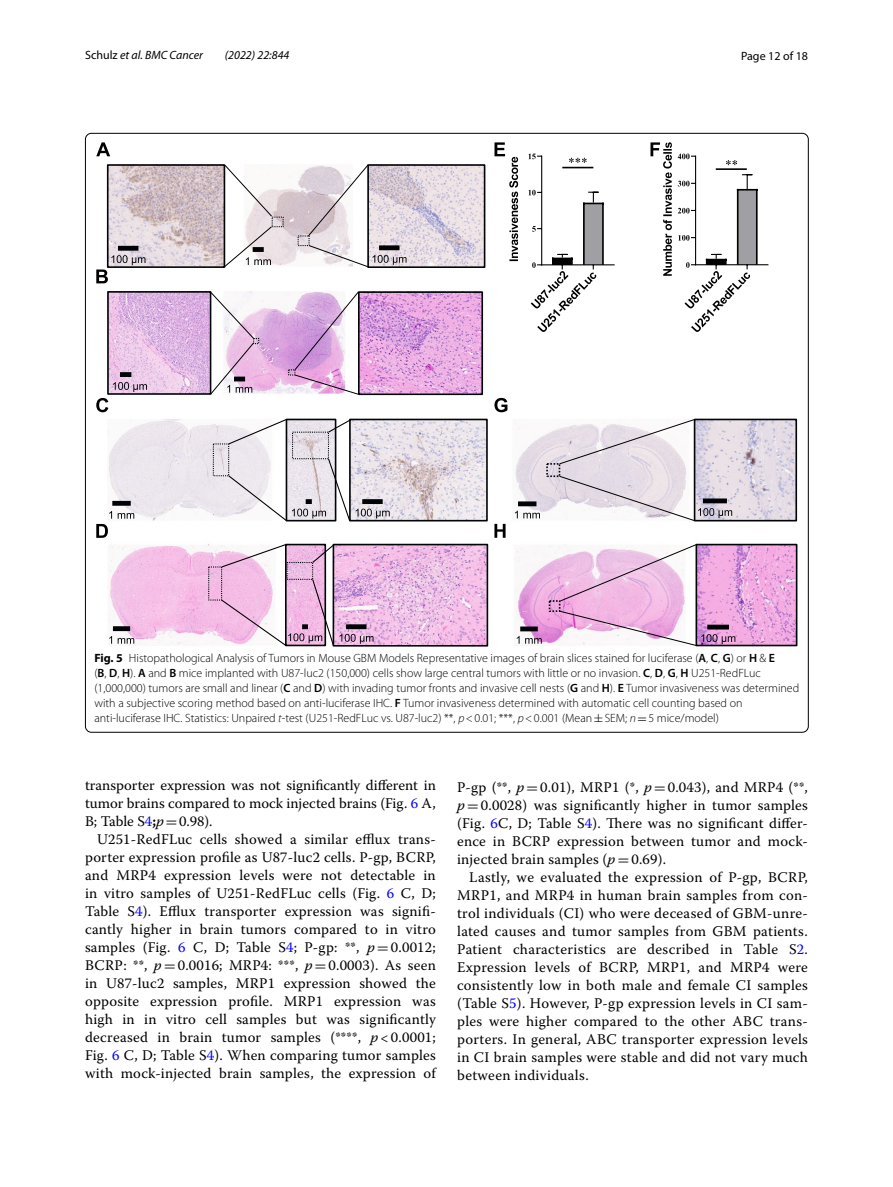
<style>
.page{position:relative;width:893px;height:1187px;background:#fff}
.page>*{position:absolute;margin:0;border:0;box-sizing:border-box;transform-origin:0 0}
.t1{font:14.7px/18px "Warnock Pro";letter-spacing:.015em;color:#000;text-align:justify}
.t2{font:300 12px/15px "Myriad Pro";color:#000}
.t3{font:italic 12px "Myriad Pro";color:#000}
.t4{font:12px "Myriad Pro";color:#000}
.s1{font-style:normal}
.s2{font-weight:700}
.s3{font-weight:600}
.s4{font-style:italic}
.s5{font-family:"MTSY";font-weight:400}
.s6{color:#00f}
.s7{font-family:"MTSY"}
</style>
<div class="page">
<img style="left:107px;top:170px;width:689px;height:475px">
<svg style="left:96px;top:142px;width:14px;height:14px"></svg>
<svg style="left:96px;top:524px;width:12px;height:14px"></svg>
<svg style="left:327px;top:418px;width:26px;height:15px"></svg>
<hr style="left:541px;top:264px;width:74px;height:1px;background:#000">
<svg style="left:494px;top:142px;width:24px;height:119px"></svg>
<svg style="left:528px;top:153px;width:77px;height:179px"></svg>
<hr style="left:695px;top:264px;width:73px;height:1px;background:#000">
<svg style="left:650px;top:142px;width:22px;height:134px"></svg>
<svg style="left:678px;top:153px;width:81px;height:179px"></svg>
<svg style="left:494px;top:398px;width:13px;height:14px"></svg>
<div style="left:549px;top:600px;width:11px;height:12px;border:2px dashed #010307"></div>
<div style="left:520px;top:626px;width:18px;height:5px;background:#010307"></div>
<svg style="left:517px;top:636px;width:25px;height:7px"></svg>
<div style="left:695px;top:543px;width:102px;height:103px;border:2px solid #010307"></div>
<svg style="left:494px;top:524px;width:12px;height:13px"></svg>
<svg style="left:96px;top:164px;width:390px;height:119px"></svg>
<hr style="left:112px;top:501px;width:19px;height:4px;background:#010307">
<svg style="left:109px;top:511px;width:25px;height:7px"></svg>
<div style="left:286px;top:418px;width:50px;height:103px;border:2px solid #010307"></div>
<div style="left:349px;top:418px;width:139px;height:103px;border:2px solid #010307"></div>
<svg style="left:227px;top:457px;width:163px;height:65px"></svg>
<div style="left:113px;top:626px;width:17px;height:5px;background:#010307"></div>
<svg style="left:109px;top:636px;width:25px;height:7px"></svg>
<div style="left:333px;top:543px;width:155px;height:103px;border:2px solid #010307"></div>
<svg style="left:220px;top:543px;width:154px;height:103px"></svg>
<div style="left:518px;top:501px;width:18px;height:5px;background:#010307"></div>
<svg style="left:515px;top:510px;width:25px;height:8px"></svg>
<div style="left:694px;top:418px;width:103px;height:103px;border:2px solid #010307"></div>
<svg style="left:558px;top:418px;width:174px;height:103px"></svg>
<svg style="left:559px;top:543px;width:176px;height:103px"></svg>
<svg style="left:227px;top:418px;width:61px;height:27px"></svg>
<svg style="left:96px;top:290px;width:388px;height:122px"></svg>
<p class="t3" style="left:85px;top:48px;width:119px"><span class="s1">Schulz</span> et al. BMC Cancer</p>
<p class="t3" style="left:225px;top:48px;width:66px">(2022) 22:844</p>
<p class="t4" style="left:741px;top:48px;width:68px">Page 12 of 18</p>
<p class="t2" style="left:94px;top:650px;width:706px"><span class="s2">Fig. 5</span> Histopathological Analysis of Tumors in Mouse GBM Models Representative images of brain slices stained for luciferase (<span class="s3">A</span>, <span class="s3">C</span>, <span class="s3">G</span>) or <span class="s3">H</span> &amp; <span class="s3">E<br></span>(<span class="s3">B</span>, <span class="s3">D</span>, <span class="s3">H</span>). <span class="s3">A</span> and <span class="s3">B</span> mice implanted with U87-luc2 (150,000) cells show large central tumors with little or no invasion. <span class="s3">C</span>, <span class="s3">D</span>, <span class="s3">G</span>, <span class="s3">H</span> U251-RedFLuc (1,000,000) tumors are small and linear (<span class="s3">C</span> and <span class="s3">D</span>) with invading tumor fronts and invasive cell nests (<span class="s3">G</span> and <span class="s3">H</span>). <span class="s3">E</span> Tumor invasiveness was determined with a subjective scoring method based on anti-luciferase IHC. <span class="s3">F</span> Tumor invasiveness determined with automatic cell counting based on anti-luciferase IHC. Statistics: Unpaired <span class="s4">t</span>-test (U251-RedFLuc vs. U87-luc2) **, <span class="s4">p</span>&lt;0.01; ***, <span class="s4">p</span>&lt;0.001 (Mean<span class="s5">±</span>SEM; <span class="s4">n</span><span class="s5">=</span>5 mice/model)</p>
<p class="t1" style="left:85px;top:775px;width:352px">transporter expression was not significantly different in tumor brains compared to mock injected brains (Fig. <span class="s6">6</span> A, B; Table S<span class="s6">4</span><span class="s2">;</span><span class="s4">p</span><span class="s7">=</span>0.98).</p>
<p class="t1" style="left:85px;top:829px;width:352px;text-indent:12px">U251-RedFLuc cells showed a similar efflux trans&shy;porter expression profile as U87-luc2 cells. P-gp, BCRP, and MRP4 expression levels were not detectable in in vitro samples of U251-RedFLuc cells (Fig. <span class="s6">6</span> C, D; Table S<span class="s6">4</span>). Efflux transporter expression was signifi&shy;cantly higher in brain tumors compared to in vitro samples (Fig. <span class="s6">6</span> C, D; Table S<span class="s6">4</span>; P-gp: **, <span class="s4">p</span> <span class="s7">=</span>0.0012; BCRP: **, <span class="s4">p</span><span class="s7">=</span>0.0016; MRP4: ***, <span class="s4">p</span><span class="s7">=</span>0.0003). As seen in U87-luc2 samples, MRP1 expression showed the opposite expression profile. MRP1 expression was high in in vitro cell samples but was significantly decreased in brain tumor samples (****, <span class="s4">p</span> &lt; 0.0001; Fig. <span class="s6">6</span> C, D; Table S<span class="s6">4</span>). When comparing tumor samples with mock-injected brain samples, the expression of</p>
<p class="t1" style="left:457px;top:777px;width:352px">P-gp (**, <span class="s4">p</span><span class="s7">=</span>0.01), MRP1 (*, <span class="s4">p</span><span class="s7">=</span>0.043), and MRP4 (**, <span class="s4">p</span><span class="s7">=</span>0.0028) was significantly higher in tumor samples (Fig. <span class="s6">6</span>C, D; Table S<span class="s6">4</span>). There was no significant differ&shy;ence in BCRP expression between tumor and mock&shy;injected brain samples (<span class="s4">p</span><span class="s7">=</span>0.69).</p>
<p class="t1" style="left:457px;top:867px;width:352px;text-indent:12px">Lastly, we evaluated the expression of P-gp, BCRP, MRP1, and MRP4 in human brain samples from con&shy;trol individuals (CI) who were deceased of GBM-unre&shy;lated causes and tumor samples from GBM patients.<br>Patient characteristics are described in Table S<span class="s6">2</span>.<br>Expression levels of BCRP, MRP1, and MRP4 were consistently low in both male and female CI samples (Table S<span class="s6">5</span>). However, P-gp expression levels in CI sam&shy;ples were higher compared to the other ABC trans&shy;porters. In general, ABC transporter expression levels in CI brain samples were stable and did not vary much between individuals.</p>
</div>
